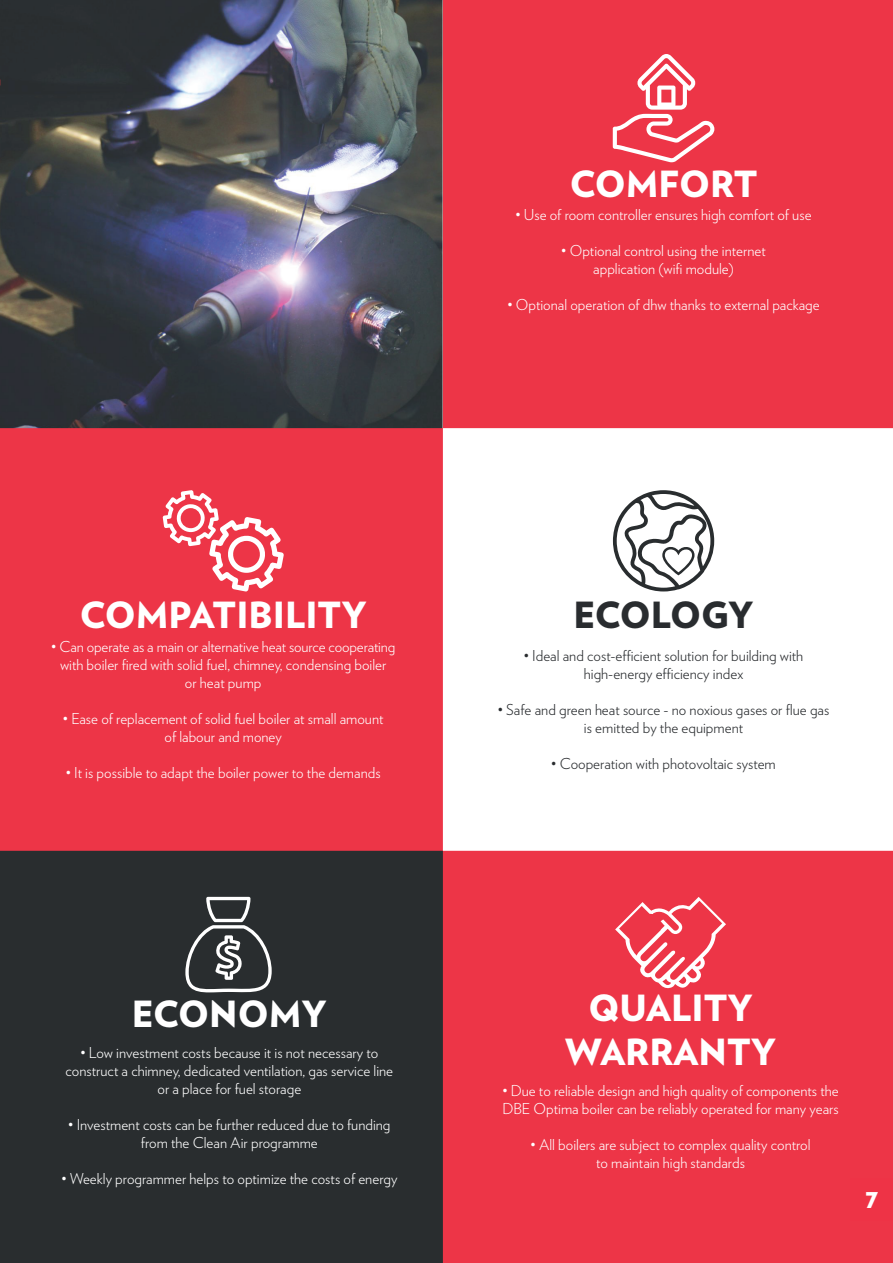
<style>
.page{position:relative;width:893px;height:1263px;background:#fff}
.page>*{position:absolute;margin:0;border:0;box-sizing:border-box;transform-origin:0 0}
.t1{font:900 36px "Verlag";color:#fff}
.t2{font:900 36px "Verlag";letter-spacing:-.02em;color:#292c2f}
.t3{font:900 27px "Verlag";color:#fff}
.t4{font:300 15px/18px "Verlag";color:#fff;text-align:center}
.t5{font:300 15px/18px "Verlag";color:#292c2f;text-align:center}
</style>
<div class="page">
<img style="left:0;top:0;width:893px;height:1263px">
<svg style="left:613px;top:54px;width:101px;height:108px"></svg>
<svg style="left:613px;top:490px;width:101px;height:101px"></svg>
<svg style="left:185px;top:897px;width:87px;height:95px"></svg>
<svg style="left:163px;top:490px;width:121px;height:101px"></svg>
<div style="left:850px;top:1178px;width:43px;height:42px;background:#ee3346"></div>
<svg style="left:615px;top:897px;width:111px;height:92px;background:#f05b69"></svg>
<p class="t1" style="left:570px;top:155px;width:189px">COMFORT</p>
<p class="t4" style="left:515px;top:205px;width:298px">• Use of room controller ensures high comfort of use</p>
<p class="t4" style="left:561px;top:241px;width:206px">• Optional control using the internet application (wifi module)</p>
<p class="t4" style="left:507px;top:295px;width:314px">• Optional operation of dhw thanks to external package</p>
<p class="t1" style="left:80px;top:585px;width:288px">COMPATIBILITY</p>
<p class="t4" style="left:51px;top:637px;width:346px">• Can operate as a main or alternative heat source cooperating with boiler fired with solid fuel, chimney, condensing boiler<br>or heat pump</p>
<p class="t4" style="left:63px;top:709px;width:322px">• Ease of replacement of solid fuel boiler at small amount of labour and money</p>
<p class="t4" style="left:66px;top:763px;width:316px">• It is possible to adapt the boiler power to the demands</p>
<p class="t1" style="left:132px;top:984px;width:196px">ECONOMY</p>
<p class="t4" style="left:66px;top:1043px;width:329px">• Low investment costs because it is not necessary to construct a chimney, dedicated ventilation, gas service line or a place for fuel storage</p>
<p class="t4" style="left:68px;top:1115px;width:324px">• Investment costs can be further reduced due to funding from the Clean Air programme</p>
<p class="t4" style="left:61px;top:1169px;width:338px">• Weekly programmer helps to optimize the costs of energy</p>
<p class="t2" style="left:574px;top:585px;width:181px">ECOLOGY</p>
<p class="t5" style="left:524px;top:646px;width:281px">• Ideal and cost-efficient solution for building with high-energy efficiency index</p>
<p class="t5" style="left:498px;top:700px;width:333px">• Safe and green heat source - no noxious gases or flue gas is emitted by the equipment</p>
<p class="t5" style="left:551px;top:754px;width:226px">• Cooperation with photovoltaic system</p>
<p class="t1" style="left:588px;top:979px;width:166px">QUALITY</p>
<p class="t1" style="left:565px;top:1022px;width:213px">WARRANTY</p>
<p class="t4" style="left:502px;top:1081px;width:338px;text-align:left">• Due to reliable design and high quality of components the<br>DBE Optima boiler can be reliably operated for many years</p>
<p class="t4" style="left:531px;top:1135px;width:282px">• All boilers are subject to complex quality control to maintain high standards</p>
<p class="t3" style="left:865px;top:1176px;width:15px">7</p>
</div>
